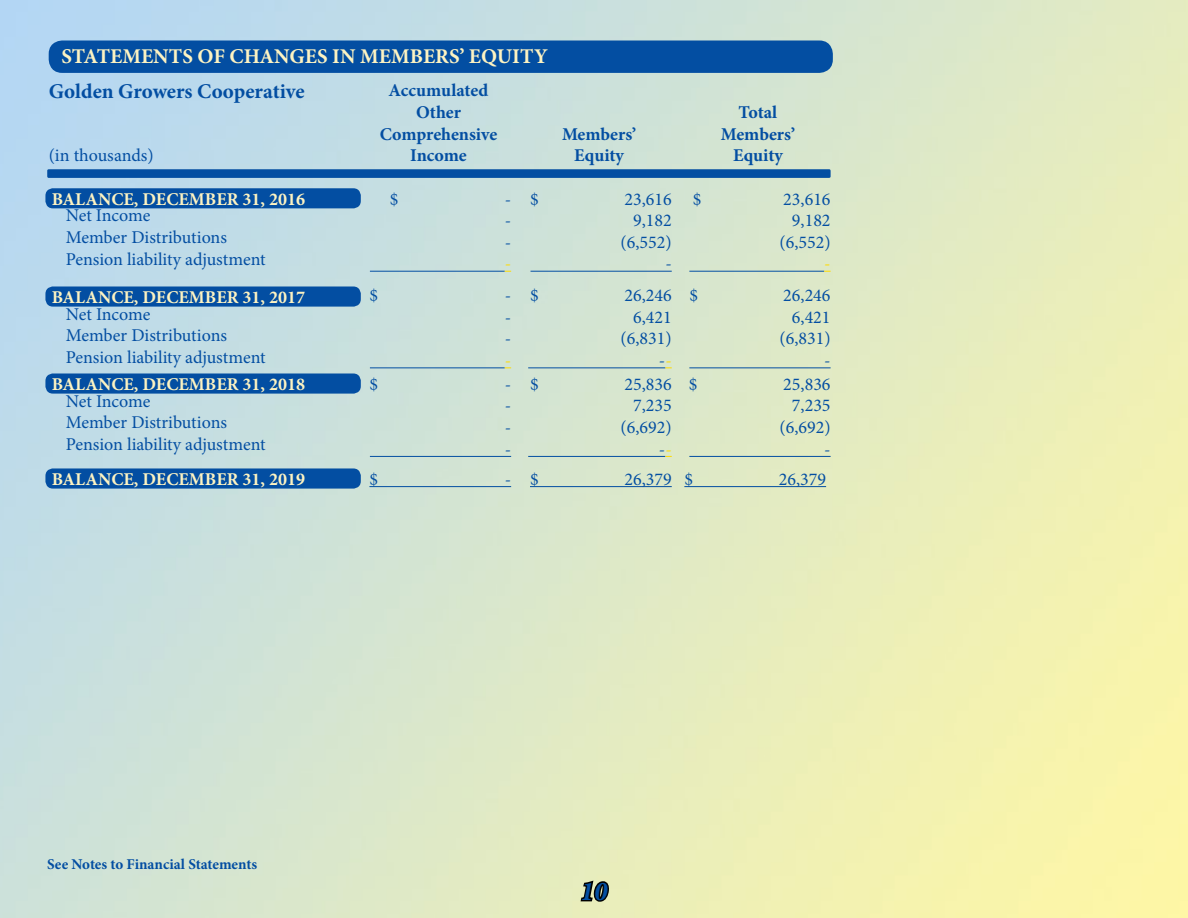
<style>
.page{position:relative;width:1188px;height:918px;background:#fff}
.page>*{position:absolute;margin:0;border:0;box-sizing:border-box;transform-origin:0 0}
.t1{font:italic 700 27px "Minion Pro";color:#034ea2}
.t2{font:700 21px "Minion Pro";color:#fdf3c2}
.t3{font:700 21px "Minion Pro";letter-spacing:-.005em;color:#034ea2}
.t4{font:18px/21.6px "Minion Pro";color:#034ea2;text-align:right}
.t5{font:700 18px "Minion Pro";color:#fdf3c2}
.t6{font:700 18px/21.6px "Minion Pro";letter-spacing:-.005em;color:#034ea2;text-align:center}
.t7{font:18px "Minion Pro";color:#ffdb00}
.t8{font:700 15px "Minion Pro";letter-spacing:-.005em;color:#034ea2}
.s1{color:#ffdb00}
</style>
<div class="page">
<img style="left:0;top:0;width:1188px;height:918px">
<div style="left:49px;top:40px;width:784px;height:33px;background:#034ea2;border-radius:14px"></div>
<div style="left:45px;top:188px;width:316px;height:20px;background:#034ea2;border-radius:8px"></div>
<hr style="left:370px;top:271px;width:135px;height:1px;background:#034ea2">
<hr style="left:531px;top:271px;width:141px;height:1px;background:#034ea2">
<hr style="left:689px;top:271px;width:135px;height:1px;background:#034ea2">
<hr style="left:370px;top:367px;width:135px;height:1px;background:#034ea2">
<hr style="left:528px;top:367px;width:137px;height:1px;background:#034ea2">
<hr style="left:689px;top:367px;width:142px;height:1px;background:#034ea2">
<hr style="left:370px;top:456px;width:141px;height:1px;background:#034ea2">
<hr style="left:528px;top:456px;width:137px;height:1px;background:#034ea2">
<hr style="left:689px;top:456px;width:142px;height:1px;background:#034ea2">
<hr style="left:369px;top:486px;width:142px;height:1px;background:#034ea2">
<hr style="left:530px;top:486px;width:142px;height:1px;background:#034ea2">
<hr style="left:684px;top:486px;width:142px;height:1px;background:#034ea2">
<div style="left:45px;top:286px;width:316px;height:21px;background:#034ea2;border-radius:8px"></div>
<div style="left:45px;top:374px;width:316px;height:20px;background:#034ea2;border-radius:8px"></div>
<div style="left:45px;top:468px;width:316px;height:21px;background:#034ea2;border-radius:8px"></div>
<svg style="left:579px;top:879px;width:29px;height:24px"></svg>
<div style="left:47px;top:169px;width:784px;height:9px;background:#034ea2;border-radius:2px"></div>
<p class="t2" style="left:61px;top:41px;width:488px">STATEMENTS OF CHANGES IN MEMBERS’ EQUITY</p>
<p class="t3" style="left:49px;top:77px;width:258px">Golden Growers Cooperative</p>
<p class="t6" style="left:380px;top:80px;width:119px">Accumulated<br>Other<br>Comprehensive<br>Income</p>
<p class="t4" style="left:49px;top:145px;width:107px">(in thousands)</p>
<p class="t6" style="left:562px;top:123px;width:76px">Members’<br>Equity</p>
<p class="t6" style="left:721px;top:101px;width:76px">Total<br>Members’<br>Equity</p>
<p class="t5" style="left:52px;top:186px;width:255px">BALANCE, DECEMBER 31, 2016</p>
<p class="t4" style="left:390px;top:188px;width:10px">$</p>
<p class="t4" style="left:66px;top:205px;width:201px;text-align:left">Net Income<br>Member Distributions<br>Pension liability adjustment</p>
<p class="t5" style="left:52px;top:284px;width:255px">BALANCE, DECEMBER 31, 2017</p>
<p class="t4" style="left:66px;top:303px;width:201px;text-align:left">Net Income<br>Member Distributions<br>Pension liability adjustment</p>
<p class="t5" style="left:52px;top:371px;width:255px">BALANCE, DECEMBER 31, 2018</p>
<p class="t4" style="left:66px;top:390px;width:201px;text-align:left">Net Income<br>Member Distributions<br>Pension liability adjustment</p>
<p class="t4" style="left:369px;top:285px;width:10px">$</p>
<p class="t4" style="left:369px;top:373px;width:10px">$</p>
<p class="t4" style="left:505px;top:188px;width:8px;text-align:justify">- - -</p>
<p class="t7" style="left:505px;top:252px;width:8px">-</p>
<p class="t4" style="left:505px;top:285px;width:8px;text-align:justify">- - -</p>
<p class="t7" style="left:505px;top:348px;width:8px">-</p>
<p class="t4" style="left:505px;top:373px;width:8px;text-align:justify">- - - -</p>
<p class="t4" style="left:530px;top:188px;width:10px">$</p>
<p class="t4" style="left:621px;top:188px;width:53px">23,616<br>9,182 (6,552) -</p>
<p class="t4" style="left:693px;top:188px;width:10px">$</p>
<p class="t4" style="left:779px;top:188px;width:53px">23,616<br>9,182 (6,552)</p>
<p class="t7" style="left:824px;top:252px;width:8px">-</p>
<p class="t4" style="left:530px;top:285px;width:10px">$</p>
<p class="t4" style="left:621px;top:285px;width:53px">26,246<br>6,421 (6,831) -<span class="s1">-</span></p>
<p class="t4" style="left:689px;top:285px;width:10px">$</p>
<p class="t4" style="left:779px;top:285px;width:53px">26,246<br>6,421 (6,831) -</p>
<p class="t4" style="left:530px;top:373px;width:10px">$</p>
<p class="t4" style="left:621px;top:373px;width:53px">25,836<br>7,235 (6,692) -<span class="s1">-</span></p>
<p class="t4" style="left:689px;top:373px;width:10px">$</p>
<p class="t4" style="left:779px;top:373px;width:53px">25,836<br>7,235 (6,692) -</p>
<p class="t5" style="left:52px;top:466px;width:255px">BALANCE, DECEMBER 31, 2019</p>
<p class="t4" style="left:369px;top:468px;width:10px">$</p>
<p class="t4" style="left:505px;top:468px;width:35px">- $</p>
<p class="t4" style="left:624px;top:468px;width:70px">26,379 $</p>
<p class="t4" style="left:779px;top:468px;width:49px">26,379</p>
<p class="t8" style="left:47px;top:853px;width:212px">See Notes to Financial Statements</p>
<h1 class="t1" style="left:581px;top:872px;width:28px">10</h1>
</div>
